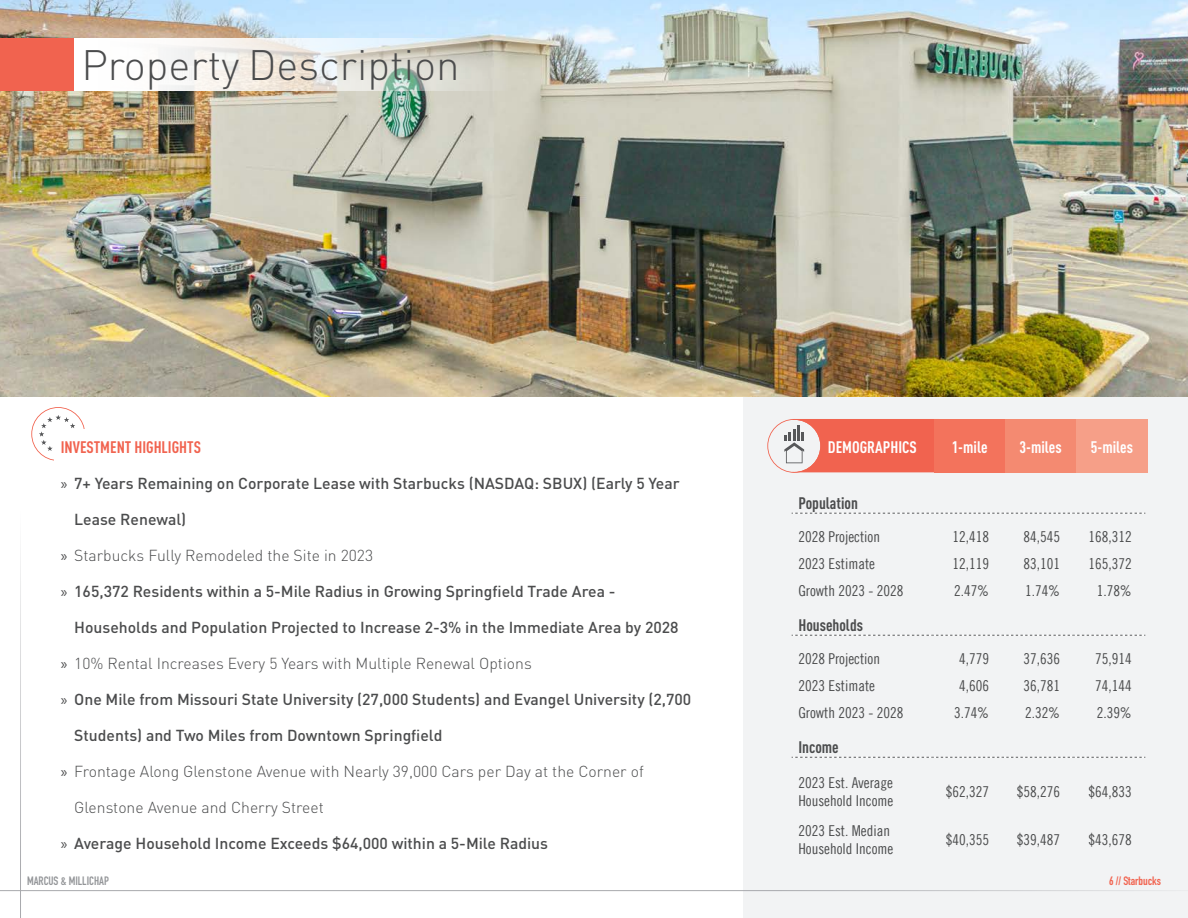
<style>
.page{position:relative;width:1188px;height:918px;background:#fff}
.page>*{position:absolute;margin:0;border:0;box-sizing:border-box;transform-origin:0 0}
.t1{font:300 42px "DIN Pro";color:#4b4c4d}
.t2{font:700 condensed 16.5px "DIN Pro";color:#fff}
.Body_text{font:700 condensed 16.5px "DIN Pro";color:#4b4c4d}
.t3{font:700 condensed 16.5px "DIN Pro";color:#f1634f}
.t4{font:500 15.75px "DIN Pro";color:#4b4c4d}
.t5{font:300 15.75px "DIN Pro";color:#4b4c4d}
.t6{font:15px "Trade Gothic LT Std Cn 18";color:#4b4c4d}
.t7{font:700 12px "DIN Condensed";color:#939598}
.t8{font:700 12px "DIN Condensed";color:#f1634f}
.s1{font-family:"Myriad Pro";font-weight:400}
</style>
<div class="page">
<div style="left:743px;top:353px;width:445px;height:565px;background:#f2f3f4"></div>
<img style="left:0;top:0;width:1188px;height:396px">
<svg style="left:767px;top:419px;width:172px;height:54px"></svg>
<div style="left:934px;top:419px;width:71px;height:53px;background:#f3735c"></div>
<div style="left:1005px;top:419px;width:71px;height:53px;background:#f48a71"></div>
<div style="left:1076px;top:419px;width:72px;height:53px;background:#f69f88"></div>
<div style="left:0;top:38px;width:74px;height:53px;background:#f1634f"></div>
<svg style="left:74px;top:38px;width:434px;height:53px"></svg>
<svg style="left:792px;top:635px;width:353px;height:1px"></svg>
<svg style="left:792px;top:757px;width:353px;height:1px"></svg>
<svg style="left:792px;top:513px;width:353px;height:1px"></svg>
<svg style="left:31px;top:407px;width:54px;height:54px"></svg>
<div style="left:54px;top:429px;width:644px;height:456px;background:#fff"></div>
<hr style="left:0;top:890px;width:1188px;height:1px;background:#a8a9ad">
<hr style="left:20px;top:486px;width:1px;height:432px;background:#a8a9ad">
<p class="t1" style="left:81px;top:37px;width:380px">Property Description</p>
<p class="t2" style="left:828px;top:437px;width:90px">DEMOGRAPHICS</p>
<p class="t2" style="left:952px;top:437px;width:37px">1-mile</p>
<p class="t2" style="left:1020px;top:437px;width:44px">3-miles</p>
<p class="t2" style="left:1091px;top:437px;width:44px">5-miles</p>
<p class="t3" style="left:61px;top:437px;width:142px">INVESTMENT HIGHLIGHTS</p>
<p class="t4" style="left:61px;top:473px;width:620px"><span class="s1">»</span> 7+ Years Remaining on Corporate Lease with Starbucks (NASDAQ: SBUX) (Early 5 Year</p>
<p class="t4" style="left:74px;top:509px;width:114px">Lease Renewal)</p>
<p class="t5" style="left:61px;top:545px;width:314px"><span class="s1">»</span> Starbucks Fully Remodeled the Site in 2023</p>
<p class="t4" style="left:61px;top:581px;width:556px"><span class="s1">»</span> 165,372 Residents within a 5-Mile Radius in Growing Springfield Trade Area -</p>
<p class="t4" style="left:74px;top:617px;width:606px">Households and Population Projected to Increase 2-3% in the Immediate Area by 2028</p>
<p class="t5" style="left:61px;top:653px;width:473px"><span class="s1">»</span> 10% Rental Increases Every 5 Years with Multiple Renewal Options</p>
<p class="t4" style="left:61px;top:689px;width:632px"><span class="s1">»</span> One Mile from Missouri State University (27,000 Students) and Evangel University (2,700</p>
<p class="t4" style="left:74px;top:725px;width:370px">Students) and Two Miles from Downtown Springfield</p>
<p class="t5" style="left:61px;top:761px;width:585px"><span class="s1">»</span> Frontage Along Glenstone Avenue with Nearly 39,000 Cars per Day at the Corner of</p>
<p class="t5" style="left:74px;top:797px;width:251px">Glenstone Avenue and Cherry Street</p>
<p class="t4" style="left:61px;top:833px;width:489px"><span class="s1">»</span> Average Household Income Exceeds $64,000 within a 5-Mile Radius</p>
<p class="t7" style="left:27px;top:873px;width:83px">MARCUS &amp; MILLICHAP</p>
<p class="t8" style="left:1109px;top:873px;width:53px">6 // Starbucks</p>
<p class="Body_text" style="left:798px;top:493px;width:61px">Population</p>
<p class="t6" style="left:798px;top:528px;width:83px">2028 Projection</p>
<p class="t6" style="left:953px;top:528px;width:38px">12,418</p>
<p class="t6" style="left:1023px;top:528px;width:38px">84,545</p>
<p class="t6" style="left:1089px;top:528px;width:45px">168,312</p>
<p class="t6" style="left:798px;top:555px;width:78px">2023 Estimate</p>
<p class="t6" style="left:953px;top:555px;width:38px">12,119</p>
<p class="t6" style="left:1023px;top:555px;width:38px">83,101</p>
<p class="t6" style="left:1089px;top:555px;width:45px">165,372</p>
<p class="t6" style="left:798px;top:582px;width:106px">Growth 2023 - 2028</p>
<p class="t6" style="left:954px;top:582px;width:36px">2.47%</p>
<p class="t6" style="left:1025px;top:582px;width:36px">1.74%</p>
<p class="t6" style="left:1097px;top:582px;width:36px">1.78%</p>
<p class="Body_text" style="left:798px;top:615px;width:66px">Households</p>
<p class="t6" style="left:798px;top:650px;width:83px">2028 Projection</p>
<p class="t6" style="left:959px;top:650px;width:31px">4,779</p>
<p class="t6" style="left:1023px;top:650px;width:38px">37,636</p>
<p class="t6" style="left:1095px;top:650px;width:38px">75,914</p>
<p class="t6" style="left:798px;top:677px;width:78px">2023 Estimate</p>
<p class="t6" style="left:959px;top:677px;width:31px">4,606</p>
<p class="t6" style="left:1023px;top:677px;width:38px">36,781</p>
<p class="t6" style="left:1095px;top:677px;width:38px">74,144</p>
<p class="t6" style="left:798px;top:704px;width:106px">Growth 2023 - 2028</p>
<p class="t6" style="left:954px;top:704px;width:36px">3.74%</p>
<p class="t6" style="left:1025px;top:704px;width:36px">2.32%</p>
<p class="t6" style="left:1097px;top:704px;width:36px">2.39%</p>
<p class="Body_text" style="left:798px;top:737px;width:42px">Income</p>
<p class="t6" style="left:798px;top:773px;width:96px">2023 Est. Average</p>
<p class="t6" style="left:798px;top:791px;width:96px">Household Income</p>
<p class="t6" style="left:946px;top:782px;width:45px">$62,327</p>
<p class="t6" style="left:1017px;top:782px;width:45px">$58,276</p>
<p class="t6" style="left:1089px;top:782px;width:45px">$64,833</p>
<p class="t6" style="left:798px;top:822px;width:93px">2023 Est. Median</p>
<p class="t6" style="left:798px;top:840px;width:96px">Household Income</p>
<p class="t6" style="left:946px;top:831px;width:45px">$40,355</p>
<p class="t6" style="left:1017px;top:831px;width:45px">$39,487</p>
<p class="t6" style="left:1089px;top:831px;width:45px">$43,678</p>
</div>
